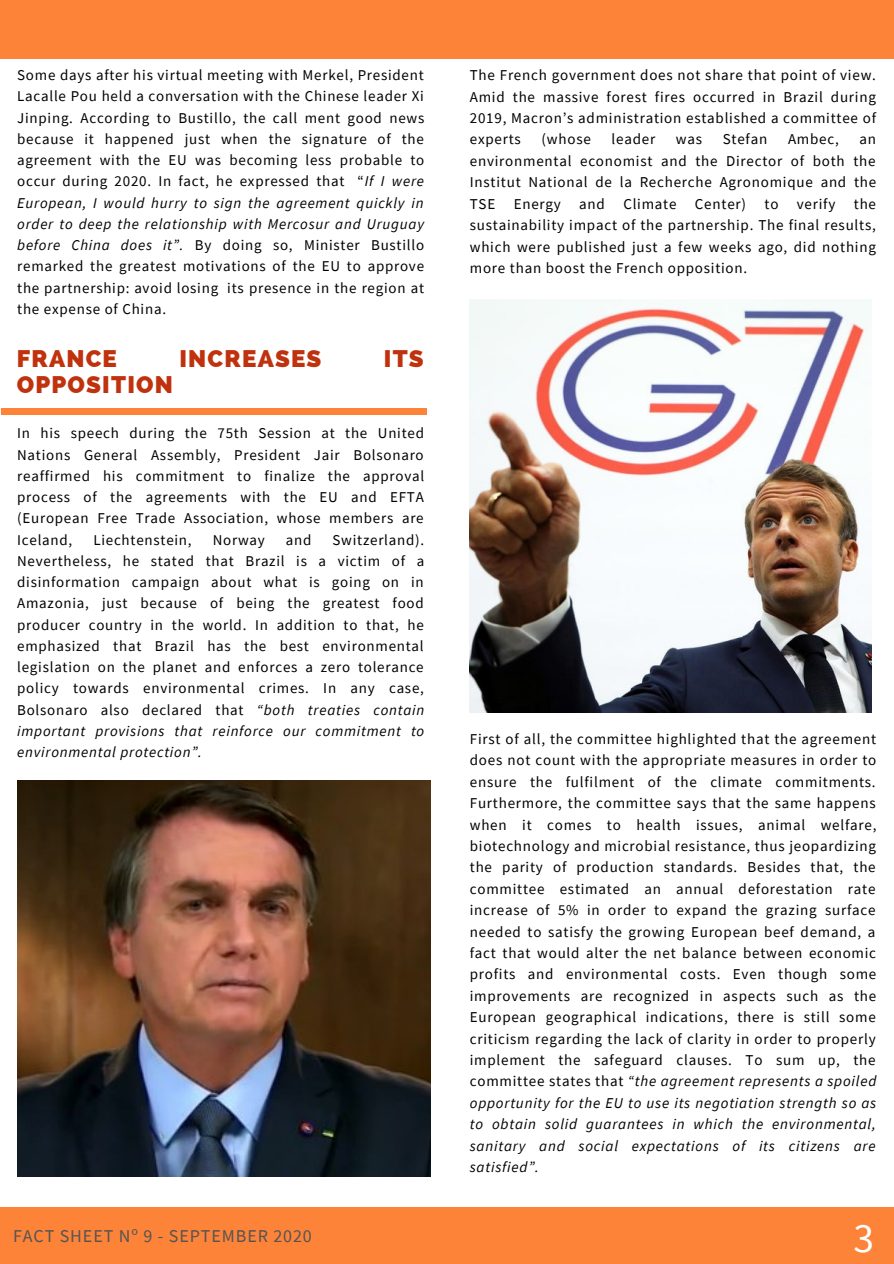
<style>
.page{position:relative;width:894px;height:1264px;background:#fff}
.page>*{position:absolute;margin:0;border:0;box-sizing:border-box;transform-origin:0 0}
.t1{font:41.4px "Source Sans Pro";color:#fcfeff}
.t2{font:800 24px "Raleway";letter-spacing:.05em;color:#bf320d}
.t3{font:18px "Source Sans Pro";letter-spacing:.05em;color:#545454}
.t4{font:15px/21.5px "Source Sans Pro";letter-spacing:.05em;color:#000;text-align:justify}
.s1{font-style:italic}
</style>
<div class="page">
<div style="left:0;top:0;width:893px;height:58px;background:#fd8339"></div>
<div style="left:0;top:1207px;width:893px;height:56px;background:#fd8339"></div>
<img style="left:17px;top:780px;width:413px;height:396px">
<img style="left:469px;top:299px;width:401px;height:414px">
<div style="left:2px;top:408px;width:424px;height:6px;background:#fd8339"></div>
<p class="t4" style="left:17px;top:64px;width:408px">Some days after his virtual meeting with Merkel, President Lacalle Pou held a conversation with the Chinese leader Xi Jinping. According to Bustillo, the call ment good news because it happened just when the signature of the agreement with the EU was becoming less probable to occur during 2020. In fact, he expressed that “<span class="s1">If I were European, I would hurry to sign the agreement quickly in order to deep the relationship with Mercosur and Uruguay before China does it”.</span> By doing so, Minister Bustillo remarked the greatest motivations of the EU to approve the partnership: avoid losing its presence in the region at the expense of China.</p>
<p class="t2" style="left:17px;top:344px;width:102px">FRANCE</p>
<p class="t2" style="left:179px;top:344px;width:143px">INCREASES</p>
<p class="t2" style="left:384px;top:344px;width:41px">ITS</p>
<p class="t2" style="left:17px;top:370px;width:158px">OPPOSITION</p>
<p class="t4" style="left:17px;top:422px;width:408px">In his speech during the 75th Session at the United Nations General Assembly, President Jair Bolsonaro reaffirmed his commitment to finalize the approval process of the agreements with the EU and EFTA (European Free Trade Association, whose members are Iceland,</p>
<p class="t4" style="left:17px;top:528px;width:408px;text-indent:315px">Switzerland).<br>Nevertheless, he stated that Brazil is a victim of a disinformation campaign about what is going on in Amazonia, just because of being the greatest food producer country in the world. In addition to that, he emphasized that Brazil has the best environmental legislation on the planet and enforces a zero tolerance policy towards environmental crimes. In any case, Bolsonaro also declared that <span class="s1">“both treaties contain important provisions that reinforce our commitment to environmental protection”.</span></p>
<p class="t4" style="left:93px;top:528px;width:100px">Liechtenstein,</p>
<p class="t4" style="left:213px;top:528px;width:54px">Norway</p>
<p class="t4" style="left:286px;top:528px;width:27px">and</p>
<p class="t4" style="left:469px;top:64px;width:407px">The French government does not share that point of view.<br>Amid the massive forest fires occurred in Brazil during 2019, Macron’s administration established a committee of experts</p>
<p class="t4" style="left:541px;top:128px;width:51px">(whose</p>
<p class="t4" style="left:611px;top:128px;width:45px">leader</p>
<p class="t4" style="left:675px;top:128px;width:28px">was</p>
<p class="t4" style="left:722px;top:128px;width:46px">Stefan</p>
<p class="t4" style="left:787px;top:128px;width:52px">Ambec,</p>
<p class="t4" style="left:469px;top:128px;width:408px;text-indent:389px">an environmental economist and the Director of both the Institut National de la Recherche Agronomique and the TSE Energy and Climate Center) to verify the sustainability impact of the partnership. The final results, which were published just a few weeks ago, did nothing more than boost the French opposition.</p>
<p class="t4" style="left:469px;top:727px;width:408px">First of all, the committee highlighted that the agreement does not count with the appropriate measures in order to ensure the fulfilment of the climate commitments.<br>Furthermore, the committee says that the same happens when it comes to health issues, animal welfare, biotechnology and microbial resistance, thus jeopardizing the parity of production standards. Besides that, the committee estimated an annual deforestation rate increase of 5% in order to expand the grazing surface needed to satisfy the growing European beef demand, a fact that would alter the net balance between economic profits and environmental costs. Even though some improvements are recognized in aspects such as the European geographical indications, there is still some criticism regarding the lack of clarity in order to properly implement the safeguard clauses. To sum up, the committee states that <span class="s1">“the agreement represents a spoiled opportunity for the EU to use its negotiation strength so as to obtain solid guarantees in which the environmental, sanitary and social expectations of its citizens are satisfied”.</span></p>
<p class="t3" style="left:13px;top:1224px;width:300px">FACT SHEET Nº 9 - SEPTEMBER 2020</p>
<p class="t1" style="left:853px;top:1211px;width:22px">3</p>
</div>
